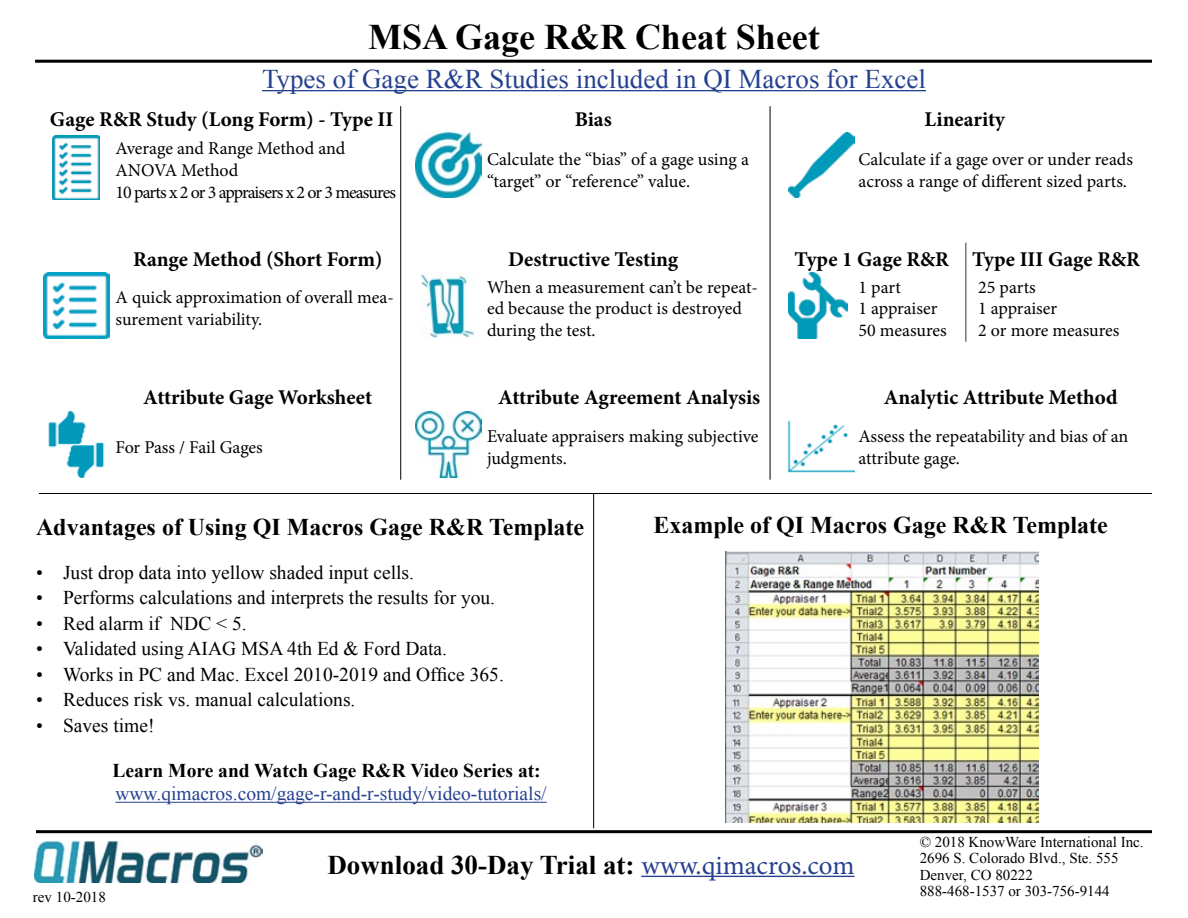
<style>
.page{position:relative;width:1188px;height:918px;background:#fff}
.page>*{position:absolute;margin:0;border:0;box-sizing:border-box;transform-origin:0 0}
.t1{font:700 36px "Times New Roman";color:#000}
.t2{font:27px "Times New Roman";color:#25408f}
.t3{font:700 27px "Times New Roman";color:#000}
.t4{font:700 24px "Times New Roman";color:#000}
.t5{font:700 21px "Minion Pro";color:#000}
.t6{font:19.5px "Times New Roman";color:#000}
.t7{font:19.5px "Times New Roman";color:#25408f}
.t8{font:700 19.5px "Times New Roman";color:#000}
.t9{font:18px/21.6px "Minion Pro";letter-spacing:-.005em;color:#000}
.t10{font:18px/21.6px "Minion Pro";letter-spacing:-.025em;color:#000}
.t11{font:15px/16.5px "Times New Roman";color:#000}
.s1{font-family:"Minion Pro";font-weight:400;color:#25408f}
</style>
<div class="page">
<hr style="left:262px;top:90px;width:664px;height:1px;background:#25408f">
<hr style="left:116px;top:802px;width:431px;height:1px;background:#25408f">
<hr style="left:36px;top:830px;width:1116px;height:3px;background:#000">
<hr style="left:39px;top:493px;width:1113px;height:1px;background:#000">
<hr style="left:35px;top:60px;width:1117px;height:3px;background:#000">
<hr style="left:641px;top:876px;width:214px;height:1px;background:#25408f">
<img style="left:35px;top:840px;width:228px;height:43px">
<img style="left:52px;top:135px;width:48px;height:65px">
<img style="left:416px;top:132px;width:65px;height:66px">
<img style="left:789px;top:132px;width:66px;height:66px">
<img style="left:421px;top:272px;width:54px;height:66px">
<img style="left:789px;top:272px;width:59px;height:66px">
<img style="left:48px;top:412px;width:57px;height:66px">
<img style="left:416px;top:412px;width:66px;height:66px">
<img style="left:44px;top:272px;width:65px;height:66px">
<img style="left:787px;top:420px;width:68px;height:53px">
<img style="left:725px;top:552px;width:314px;height:271px">
<hr style="left:400px;top:106px;width:1px;height:374px;background:#000">
<hr style="left:770px;top:106px;width:1px;height:374px;background:#000">
<hr style="left:593px;top:494px;width:1px;height:334px;background:#000">
<h1 class="t1" style="left:368px;top:12px;width:453px">MSA Gage R&amp;R Cheat Sheet</h1>
<h2 class="t2" style="left:262px;top:61px;width:666px">Types of Gage R&amp;R Studies included in QI Macros for Excel</h2>
<p class="t5" style="left:50px;top:104px;width:345px">Gage R&amp;R Study (Long Form) - Type II</p>
<p class="t5" style="left:575px;top:104px;width:39px">Bias</p>
<p class="t5" style="left:925px;top:104px;width:82px">Linearity</p>
<p class="t10" style="left:116px;top:138px;width:282px">Average and Range Method and<br>ANOVA Method<br>10 parts x 2 or 3 appraisers x 2 or 3 measures</p>
<p class="t9" style="left:487px;top:149px;width:263px">Calculate the “bias” of a gage using a “target” or “reference” value.</p>
<p class="t9" style="left:859px;top:149px;width:276px">Calculate if a gage over or under reads across a range of different sized parts.</p>
<p class="t5" style="left:133px;top:245px;width:251px">Range Method (Short Form)</p>
<p class="t5" style="left:508px;top:245px;width:172px">Destructive Testing</p>
<p class="t5" style="left:795px;top:245px;width:347px">Type 1 Gage R&amp;R Type III Gage R&amp;R</p>
<p class="t9" style="left:116px;top:287px;width:280px">A quick approximation of overall mea&shy;surement variability.</p>
<p class="t9" style="left:487px;top:276px;width:272px">When a measurement can’t be repeat&shy;ed because the product is destroyed during the test.</p>
<p class="t9" style="left:859px;top:276px;width:90px">1 part<br>1 appraiser<br>50 measures</p>
<p class="t9" style="left:978px;top:276px;width:143px">25 parts<br>1 appraiser<br>2 or more measures</p>
<p class="t5" style="left:143px;top:383px;width:231px">Attribute Gage Worksheet</p>
<p class="t5" style="left:498px;top:383px;width:263px">Attribute Agreement Analysis</p>
<p class="t5" style="left:884px;top:383px;width:235px">Analytic Attribute Method</p>
<p class="t9" style="left:116px;top:437px;width:149px">For Pass / Fail Gages</p>
<p class="t9" style="left:487px;top:426px;width:273px">Evaluate appraisers making subjective judgments.</p>
<p class="t9" style="left:859px;top:426px;width:271px">Assess the repeatability and bias of an attribute gage.</p>
<h3 class="t4" style="left:36px;top:511px;width:550px">Advantages of Using QI Macros Gage R&amp;R Template</h3>
<p class="t6" style="left:36px;top:559px;width:379px">• Just drop data into yellow shaded input cells.</p>
<p class="t6" style="left:36px;top:585px;width:461px">• Performs calculations and interprets the results for you.</p>
<p class="t6" style="left:36px;top:610px;width:212px">• Red alarm if NDC ˂ 5.</p>
<p class="t6" style="left:36px;top:636px;width:413px">• Validated using AIAG MSA 4th Ed &amp; Ford Data.</p>
<p class="t6" style="left:36px;top:661px;width:469px">• Works in PC and Mac. Excel 2010-2019 and Office 365.</p>
<p class="t6" style="left:36px;top:687px;width:321px">• Reduces risk vs. manual calculations.</p>
<p class="t6" style="left:36px;top:712px;width:120px">• Saves time!</p>
<p class="t8" style="left:113px;top:757px;width:430px">Learn More and Watch Gage R&amp;R Video Series at:</p>
<p class="t7" style="left:116px;top:781px;width:433px">www.qimacros.com/gage-r-and-r-study/video-tutorials/</p>
<h3 class="t4" style="left:654px;top:508px;width:456px">Example of QI Macros Gage R&amp;R Template</h3>
<p class="t11" style="left:33px;top:889px;width:74px">rev 10-2018</p>
<h2 class="t3" style="left:327px;top:846px;width:529px">Download 30-Day Trial at: <span class="s1">www.qimacros.com</span></h2>
<p class="t11" style="left:920px;top:833px;width:225px">© 2018 KnowWare International Inc.<br>2696 S. Colorado Blvd., Ste. 555<br>Denver, CO 80222<br>888-468-1537 or 303-756-9144</p>
</div>
